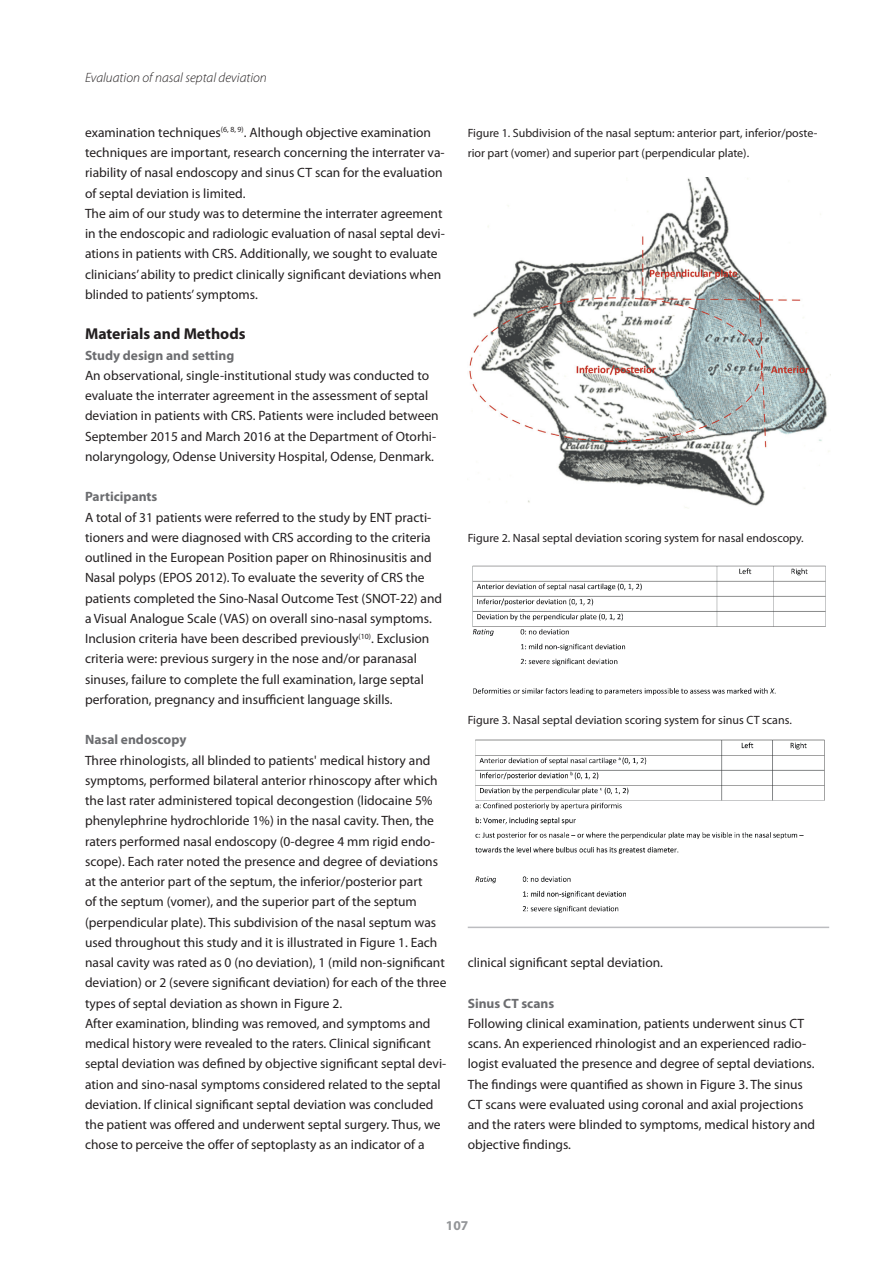
<style>
.page{position:relative;width:893px;height:1263px;background:#fff}
.page>*{position:absolute;margin:0;border:0;box-sizing:border-box;transform-origin:0 0}
.Kopje{font:700 15.75px "Myriad Pro";color:#231f20}
.Kopje-2{font:13.5px/20.2px "Myriad Pro";color:#231f20}
.Kopje-3{font:700 13.5px "Myriad Pro";color:#6c6d70}
.t1{font:italic 300 13.5px "Myriad Pro";color:#231f20}
.t2{font:700 13.5px "Myriad Pro";color:#939598}
.bijschrift{font:12px/20.2px "Myriad Pro";color:#231f20}
</style>
<div class="page">
<img style="left:469px;top:177px;width:360px;height:331px">
<img style="left:472px;top:565px;width:354px;height:131px">
<img style="left:475px;top:739px;width:350px;height:174px">
<hr style="left:468px;top:927px;width:361px;height:1px;background:#bcbdc0">
<p class="t1" style="left:85px;top:70px;width:183px">Evaluation of nasal septal deviation</p>
<p class="Kopje-2" style="left:85px;top:122px;width:361px">examination techniques<sup>(6,</sup> <sup>8,</sup> <sup>9)</sup>. Although objective examination techniques are important, research concerning the interrater va&shy;riability of nasal endoscopy and sinus CT scan for the evaluation of septal deviation is limited.</p>
<p class="Kopje-2" style="left:85px;top:203px;width:361px">The aim of our study was to determine the interrater agreement in the endoscopic and radiologic evaluation of nasal septal devi&shy;ations in patients with CRS. Additionally, we sought to evaluate clinicians’ ability to predict clinically significant deviations when blinded to patients’ symptoms.</p>
<p class="Kopje" style="left:85px;top:325px;width:162px">Materials and Methods</p>
<p class="Kopje-3" style="left:85px;top:347px;width:151px">Study design and setting</p>
<p class="Kopje-2" style="left:85px;top:365px;width:355px">An observational, single-institutional study was conducted to evaluate the interrater agreement in the assessment of septal deviation in patients with CRS. Patients were included between September 2015 and March 2016 at the Department of Otorhi&shy;nolaryngology, Odense University Hospital, Odense, Denmark.</p>
<p class="Kopje-3" style="left:85px;top:489px;width:74px">Participants</p>
<p class="Kopje-2" style="left:85px;top:507px;width:359px">A total of 31 patients were referred to the study by ENT practi&shy;tioners and were diagnosed with CRS according to the criteria outlined in the European Position paper on Rhinosinusitis and Nasal polyps (EPOS 2012). To evaluate the severity of CRS the patients completed the Sino-Nasal Outcome Test (SNOT-22) and a Visual Analogue Scale (VAS) on overall sino-nasal symptoms.<br>Inclusion criteria have been described previously<sup>(10)</sup>. Exclusion criteria were: previous surgery in the nose and/or paranasal sinuses, failure to complete the full examination, large septal perforation, pregnancy and insufficient language skills.</p>
<p class="Kopje-3" style="left:85px;top:732px;width:103px">Nasal endoscopy</p>
<p class="Kopje-2" style="left:85px;top:750px;width:363px">Three rhinologists, all blinded to patients' medical history and symptoms, performed bilateral anterior rhinoscopy after which the last rater administered topical decongestion (lidocaine 5% phenylephrine hydrochloride 1%) in the nasal cavity. Then, the raters performed nasal endoscopy (0-degree 4 mm rigid endo&shy;scope). Each rater noted the presence and degree of deviations at the anterior part of the septum, the inferior/posterior part<br>of the septum (vomer), and the superior part of the septum (perpendicular plate). This subdivision of the nasal septum was used throughout this study and it is illustrated in Figure 1. Each nasal cavity was rated as 0 (no deviation), 1 (mild non-significant deviation) or 2 (severe significant deviation) for each of the three types of septal deviation as shown in Figure 2.</p>
<p class="Kopje-2" style="left:85px;top:1013px;width:363px">After examination, blinding was removed, and symptoms and medical history were revealed to the raters. Clinical significant septal deviation was defined by objective significant septal devi&shy;ation and sino-nasal symptoms considered related to the septal deviation. If clinical significant septal deviation was concluded the patient was offered and underwent septal surgery. Thus, we chose to perceive the offer of septoplasty as an indicator of a</p>
<p class="bijschrift" style="left:468px;top:123px;width:351px">Figure 1. Subdivision of the nasal septum: anterior part, inferior/poste&shy;rior part (vomer) and superior part (perpendicular plate).</p>
<p class="bijschrift" style="left:468px;top:528px;width:337px">Figure 2. Nasal septal deviation scoring system for nasal endoscopy.</p>
<p class="bijschrift" style="left:468px;top:710px;width:326px">Figure 3. Nasal septal deviation scoring system for sinus CT scans.</p>
<p class="Kopje-2" style="left:468px;top:953px;width:197px">clinical significant septal deviation.</p>
<p class="Kopje-3" style="left:468px;top:995px;width:88px">Sinus CT scans</p>
<p class="Kopje-2" style="left:468px;top:1013px;width:349px">Following clinical examination, patients underwent sinus CT scans. An experienced rhinologist and an experienced radio&shy;logist evaluated the presence and degree of septal deviations.<br>The findings were quantified as shown in Figure 3. The sinus CT scans were evaluated using coronal and axial projections and the raters were blinded to symptoms, medical history and objective findings.</p>
<p class="t2" style="left:446px;top:1218px;width:24px">107</p>
</div>
